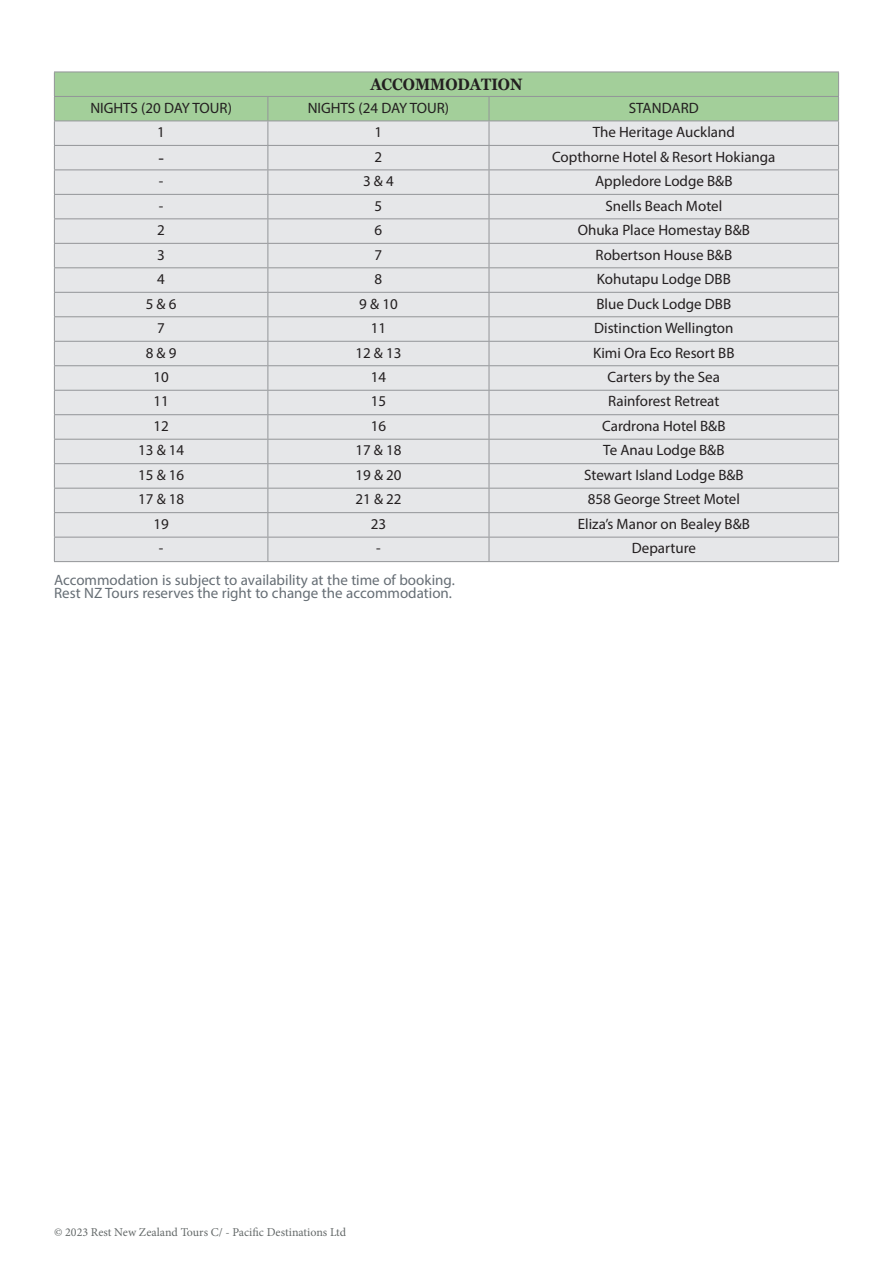
<style>
.page{position:relative;width:893px;height:1263px;background:#fff}
.page>*{position:absolute;margin:0;border:0;box-sizing:border-box;transform-origin:0 0}
.t1{font:18px "Myriad Pro";color:#231f20}
.t2{font:700 16.5px "Georgia";color:#231f20;scale:.9 1}
.t3{font:15px "Myriad Pro";color:#231f20}
.t4{font:15px/13.5px "Myriad Pro";color:#666e75}
.t5{font:12px "Minion Pro";color:#646969}
</style>
<div class="page">
<svg style="left:54px;top:72px;width:785px;height:489px;background:#dbe0dd"></svg>
<hr style="left:54px;top:561px;width:214px;height:1px;background:#939598">
<hr style="left:268px;top:561px;width:221px;height:1px;background:#939598">
<hr style="left:489px;top:561px;width:350px;height:1px;background:#939598">
<p class="t2" style="left:370px;top:74px;width:171px">ACCOMMODATION</p>
<p class="t3" style="left:90px;top:98px;width:143px">NIGHTS (20 DAY TOUR)</p>
<p class="t3" style="left:308px;top:98px;width:143px">NIGHTS (24 DAY TOUR)</p>
<p class="t3" style="left:629px;top:98px;width:71px">STANDARD</p>
<p class="t3" style="left:157px;top:123px;width:9px">1</p>
<p class="t3" style="left:375px;top:123px;width:9px">1</p>
<p class="t3" style="left:593px;top:123px;width:144px">The Heritage Auckland</p>
<p class="t1" style="left:158px;top:147px;width:7px">-</p>
<p class="t3" style="left:375px;top:147px;width:9px">2</p>
<p class="t3" style="left:552px;top:147px;width:225px">Copthorne Hotel &amp; Resort Hokianga</p>
<p class="t3" style="left:159px;top:172px;width:6px">-</p>
<p class="t3" style="left:363px;top:172px;width:32px">3 &amp; 4</p>
<p class="t3" style="left:595px;top:172px;width:139px">Appledore Lodge B&amp;B</p>
<p class="t3" style="left:159px;top:196px;width:6px">-</p>
<p class="t3" style="left:375px;top:196px;width:9px">5</p>
<p class="t3" style="left:605px;top:196px;width:118px">Snells Beach Motel</p>
<p class="t3" style="left:157px;top:221px;width:9px">2</p>
<p class="t3" style="left:375px;top:221px;width:9px">6</p>
<p class="t3" style="left:578px;top:221px;width:174px">Ohuka Place Homestay B&amp;B</p>
<p class="t3" style="left:157px;top:245px;width:9px">3</p>
<p class="t3" style="left:375px;top:245px;width:9px">7</p>
<p class="t3" style="left:595px;top:245px;width:138px">Robertson House B&amp;B</p>
<p class="t3" style="left:157px;top:270px;width:9px">4</p>
<p class="t3" style="left:375px;top:270px;width:9px">8</p>
<p class="t3" style="left:597px;top:270px;width:136px">Kohutapu Lodge DBB</p>
<p class="t3" style="left:146px;top:294px;width:32px">5 &amp; 6</p>
<p class="t3" style="left:359px;top:294px;width:40px">9 &amp; 10</p>
<p class="t3" style="left:596px;top:294px;width:136px">Blue Duck Lodge DBB</p>
<p class="t3" style="left:157px;top:319px;width:9px">7</p>
<p class="t3" style="left:371px;top:319px;width:17px">11</p>
<p class="t3" style="left:594px;top:319px;width:141px">Distinction Wellington</p>
<p class="t3" style="left:146px;top:343px;width:32px">8 &amp; 9</p>
<p class="t3" style="left:355px;top:343px;width:48px">12 &amp; 13</p>
<p class="t3" style="left:593px;top:343px;width:143px">Kimi Ora Eco Resort BB</p>
<p class="t3" style="left:153px;top:368px;width:17px">10</p>
<p class="t3" style="left:371px;top:368px;width:17px">14</p>
<p class="t3" style="left:608px;top:368px;width:114px">Carters by the Sea</p>
<p class="t3" style="left:153px;top:392px;width:17px">11</p>
<p class="t3" style="left:371px;top:392px;width:17px">15</p>
<p class="t3" style="left:608px;top:392px;width:113px">Rainforest Retreat</p>
<p class="t3" style="left:153px;top:417px;width:17px">12</p>
<p class="t3" style="left:371px;top:417px;width:17px">16</p>
<p class="t3" style="left:602px;top:417px;width:125px">Cardrona Hotel B&amp;B</p>
<p class="t3" style="left:138px;top:441px;width:48px">13 &amp; 14</p>
<p class="t3" style="left:355px;top:441px;width:48px">17 &amp; 18</p>
<p class="t3" style="left:603px;top:441px;width:123px">Te Anau Lodge B&amp;B</p>
<p class="t3" style="left:138px;top:466px;width:48px">15 &amp; 16</p>
<p class="t3" style="left:355px;top:466px;width:48px">19 &amp; 20</p>
<p class="t3" style="left:584px;top:466px;width:161px">Stewart Island Lodge B&amp;B</p>
<p class="t3" style="left:138px;top:490px;width:48px">17 &amp; 18</p>
<p class="t3" style="left:355px;top:490px;width:48px">21 &amp; 22</p>
<p class="t3" style="left:588px;top:490px;width:154px">858 George Street Motel</p>
<p class="t3" style="left:154px;top:515px;width:17px">19</p>
<p class="t3" style="left:371px;top:515px;width:17px">23</p>
<p class="t3" style="left:578px;top:515px;width:174px">Eliza’s Manor on Bealey B&amp;B</p>
<p class="t3" style="left:159px;top:539px;width:6px">-</p>
<p class="t3" style="left:376px;top:539px;width:6px">-</p>
<p class="t3" style="left:632px;top:539px;width:66px">Departure</p>
<p class="t4" style="left:54px;top:573px;width:402px">Accommodation is subject to availability at the time of booking.<br>Rest NZ Tours reserves the right to change the accommodation.</p>
<p class="t5" style="left:54px;top:1224px;width:294px">© 2023 Rest New Zealand Tours C/ - Pacific Destinations Ltd</p>
</div>
